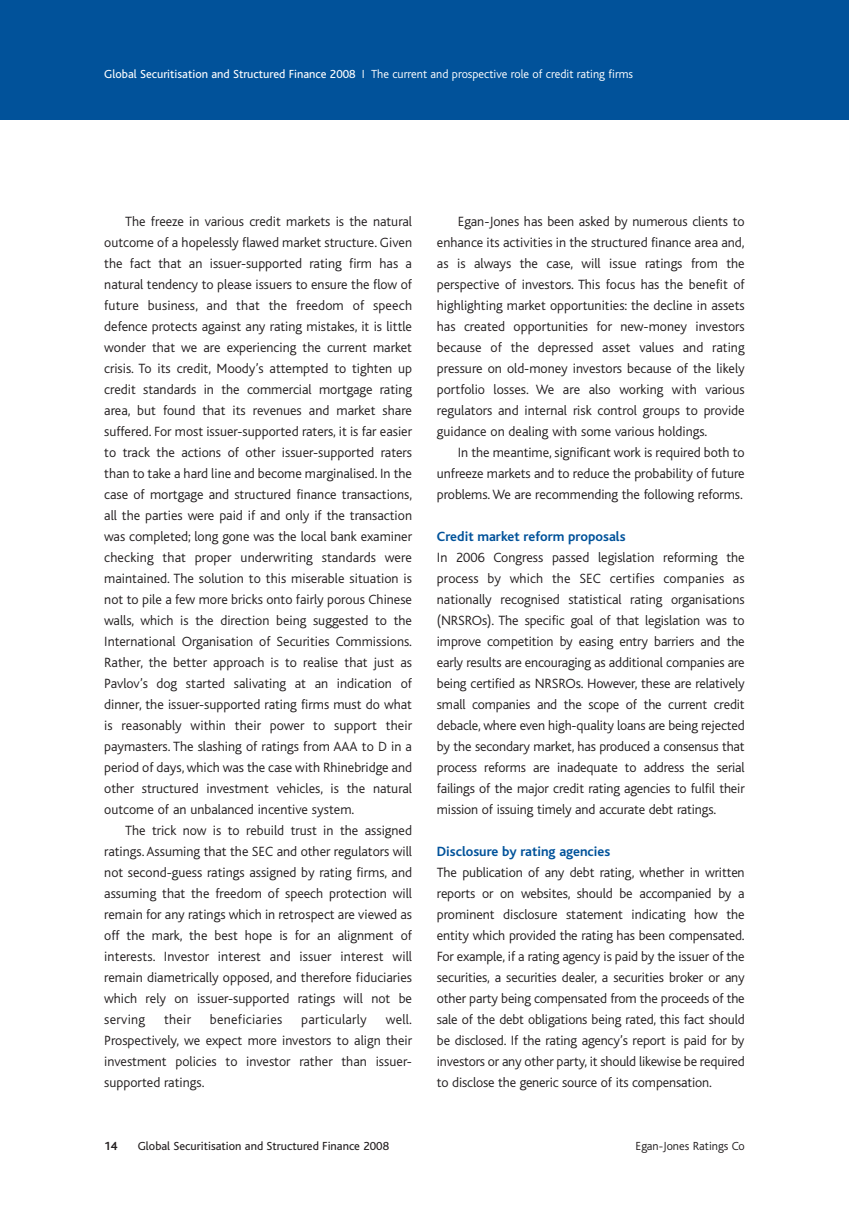
<style>
.page{position:relative;width:849px;height:1221px;background:#fff}
.page>*{position:absolute;margin:0;border:0;box-sizing:border-box;transform-origin:0 0}
.t1{font:300 14px/21px "Bliss";color:#231f20;text-align:justify}
.t2{font:700 14px "Bliss";color:#01529a}
.t3{font:300 14px "Bliss";letter-spacing:.02em;color:#231f20}
.t4{font:300 12.25px "Bliss";color:#fff}
.t5{font:12.25px "Bliss";color:#231f20}
.t6{font:300 12.25px "Bliss";color:#231f20}
.t7{font:700 12.25px "Bliss";color:#231f20}
.s1{font-weight:400}
</style>
<div class="page">
<div style="left:0;top:1px;width:848px;height:118px;background:#01529a"></div>
<p class="t4" style="left:104px;top:69px;width:530px"><span class="s1">Global Securitisation and Structured Finance 2008</span> I The current and prospective role of credit rating firms</p>
<p class="t1" style="left:104px;top:211px;width:309px;text-indent:21px">The freeze in various credit markets is the natural outcome of a hopelessly flawed market structure. Given the fact that an issuer-supported rating firm has a natural tendency to please issuers to ensure the flow of future business, and that the freedom of speech defence protects against any rating mistakes, it is little wonder that we are experiencing the current market crisis. To its credit, Moody’s attempted to tighten up credit standards in the commercial mortgage rating area, but found that its revenues and market share suffered. For most issuer-supported raters, it is far easier to track the actions of other issuer-supported raters than to take a hard line and become marginalised. In the case of mortgage and structured finance transactions, all the parties were paid if and only if the transaction was completed; long gone was the local bank examiner checking that proper underwriting standards were maintained. The solution to this miserable situation is not to pile a few more bricks onto fairly porous Chinese walls, which is the direction being suggested to the International Organisation of Securities Commissions.<br>Rather, the better approach is to realise that just as Pavlov’s dog started salivating at an indication of dinner, the issuer-supported rating firms must do what is reasonably within their power to support their paymasters. The slashing of ratings from AAA to D in a period of days, which was the case with Rhinebridge and other structured investment vehicles, is the natural outcome of an unbalanced incentive system.</p>
<p class="t1" style="left:104px;top:820px;width:309px;text-indent:21px">The trick now is to rebuild trust in the assigned ratings. Assuming that the SEC and other regulators will not second-guess ratings assigned by rating firms, and assuming that the freedom of speech protection will remain for any ratings which in retrospect are viewed as off the mark, the best hope is for an alignment of interests. Investor interest and issuer interest will remain diametrically opposed, and therefore fiduciaries which rely on issuer-supported ratings will not be serving</p>
<p class="t1" style="left:104px;top:1009px;width:309px;text-indent:281px">well.<br>Prospectively, we expect more investors to align their investment policies to investor rather than issuer&shy;supported ratings.</p>
<p class="t1" style="left:164px;top:1009px;width:29px">their</p>
<p class="t3" style="left:210px;top:1013px;width:74px">beneficiaries</p>
<p class="t3" style="left:301px;top:1013px;width:67px">particularly</p>
<p class="t1" style="left:437px;top:211px;width:309px;text-indent:21px">Egan-Jones has been asked by numerous clients to enhance its activities in the structured finance area and, as is always the case, will issue ratings from the perspective of investors. This focus has the benefit of highlighting market opportunities: the decline in assets has created opportunities for new-money investors because of the depressed asset values and rating pressure on old-money investors because of the likely portfolio losses. We are also working with various regulators and internal risk control groups to provide guidance on dealing with some various holdings.</p>
<p class="t1" style="left:437px;top:442px;width:309px;text-indent:21px">In the meantime, significant work is required both to unfreeze markets and to reduce the probability of future problems. We are recommending the following reforms.</p>
<p class="t2" style="left:437px;top:531px;width:190px">Credit market reform proposals</p>
<p class="t1" style="left:437px;top:547px;width:309px">In 2006 Congress passed legislation reforming the process by which the SEC certifies companies as nationally recognised statistical rating organisations (NRSROs). The specific goal of that legislation was to improve competition by easing entry barriers and the early results are encouraging as additional companies are being certified as NRSROs. However, these are relatively small companies and the scope of the current credit debacle, where even high-quality loans are being rejected by the secondary market, has produced a consensus that process reforms are inadequate to address the serial failings of the major credit rating agencies to fulfil their mission of issuing timely and accurate debt ratings.</p>
<p class="t2" style="left:437px;top:846px;width:175px">Disclosure by rating agencies</p>
<p class="t1" style="left:437px;top:862px;width:309px">The publication of any debt rating, whether in written reports or on websites, should be accompanied by a prominent disclosure statement indicating how the entity which provided the rating has been compensated.<br>For example, if a rating agency is paid by the issuer of the securities, a securities dealer, a securities broker or any other party being compensated from the proceeds of the sale of the debt obligations being rated, this fact should be disclosed. If the rating agency’s report is paid for by investors or any other party, it should likewise be required to disclose the generic source of its compensation.</p>
<p class="t7" style="left:104px;top:1141px;width:15px">14</p>
<p class="t5" style="left:138px;top:1141px;width:253px">Global Securitisation and Structured Finance 2008</p>
<p class="t6" style="left:635px;top:1140px;width:110px">Egan-Jones Ratings Co</p>
</div>
